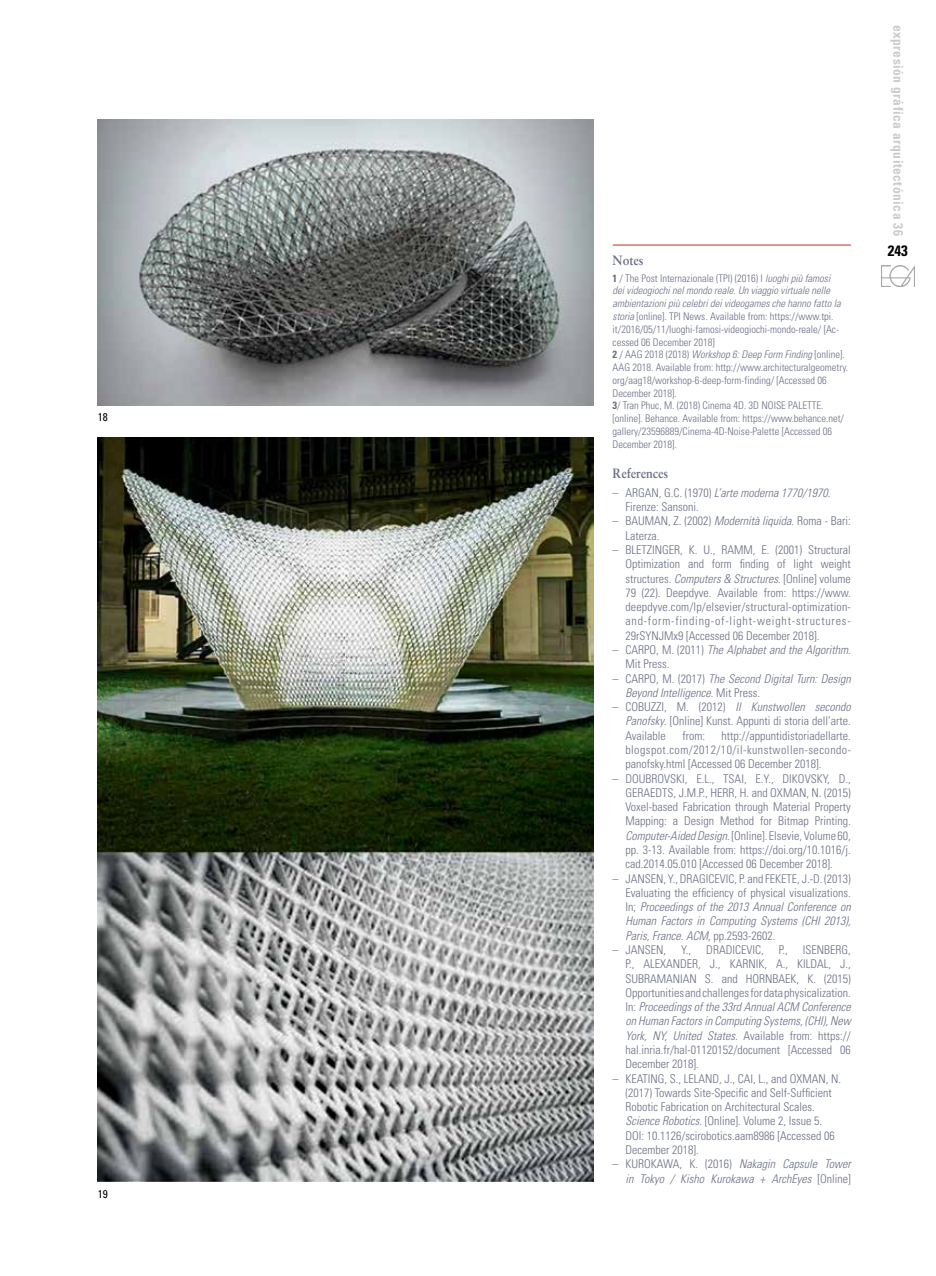
<style>
.page{position:relative;width:936px;height:1276px;background:#fff}
.page>*{position:absolute;margin:0;border:0;box-sizing:border-box;transform-origin:0 0}
.t1{font:700 condensed 15px "Univers";color:#000}
.t2{font:700 condensed 13.5px "Univers";letter-spacing:.035em;color:#a7a9ac}
.t3{font:700 13.5px "Sabon";color:#6b6f87;scale:.9 1}
.t4{font:300 condensed 12px/14.2px "Univers";color:#6b6f87;text-align:justify}
.t5{font:italic 300 condensed 12px/14.2px "Univers";color:#6b6f87}
.t6{font:condensed 11.25px "Univers";color:#000}
.t7{font:300 condensed 10.5px/12.8px "Univers";color:#6b6f87}
.s1{font-weight:700}
.s2{font-style:italic}
.s3{font-style:normal}
</style>
<div class="page">
<hr style="left:612px;top:245px;width:238px;height:1px;background:#c03019">
<img style="left:98px;top:437px;width:495px;height:744px">
<img style="left:98px;top:119px;width:495px;height:286px">
<img style="left:881px;top:265px;width:33px;height:21px">
<p class="t6" style="left:98px;top:410px;width:11px">18</p>
<p class="t6" style="left:98px;top:1187px;width:11px">19</p>
<p class="t3" style="left:612px;top:251px;width:36px">Notes</p>
<p class="t7" style="left:612px;top:271px;width:237px"><span class="s1">1</span> / The Post Internazionale (TPI) (2016) I <span class="s2">luoghi più famosi<br>dei videogiochi nel mondo reale. Un viaggio virtuale nelle ambientazioni più celebri dei videogames che hanno fatto la storia</span> [online]. TPI News. Available from: https://www.tpi. it/2016/05/11/luoghi-famosi-videogiochi-mondo-reale/ [Ac&shy;cessed 06 December 2018]<br><span class="s1">2</span> / AAG 2018 (2018) <span class="s2">Workshop 6: Deep Form Finding</span> [online].<br>AAG 2018. Available from: http://www.architecturalgeometry. org/aag18/workshop-6-deep-form-finding/ [Accessed 06<br>December 2018].<br><span class="s1">3</span>/ Tran Phuc, M. (2018) Cinema 4D. 3D NOISE PALETTE. [online]. Behance. Available from: https://www.behance.net/ gallery/23596889/Cinema-4D-Noise-Palette [Accessed 06<br>December 2018].</p>
<p class="t3" style="left:612px;top:465px;width:63px">References</p>
<p class="t4" style="left:612px;top:485px;width:27px">– Argan</p>
<p class="t4" style="left:625px;top:485px;width:206px;text-indent:33px">, G.C. (1970) <span class="s2">L’arte moderna 1770/1970</span>.<br>Firenze: Sansoni.</p>
<p class="t4" style="left:612px;top:514px;width:41px">– Bauman</p>
<p class="t4" style="left:668px;top:514px;width:184px">, Z. (2002) <span class="s2">Modernità liquida</span>. Roma - Bari:</p>
<p class="t4" style="left:625px;top:528px;width:35px">Laterza.</p>
<p class="t4" style="left:612px;top:542px;width:25px">– Bletzinger</p>
<p class="t4" style="left:680px;top:542px;width:57px">, K. U., Ramm</p>
<p class="t4" style="left:625px;top:542px;width:227px;text-indent:127px">, E. (2001) Structural Optimization and form finding of light weight structures. <span class="s2">Computers &amp; Structures</span>. [Online] volume 79 (22). Deepdyve. Available from: https://www. deepdyve.com/lp/elsevier/structural-optimization&shy;and-form-finding-of-light-weight-structures-29rSYNJMx9 [Accessed 06 December 2018].</p>
<p class="t4" style="left:612px;top:642px;width:26px">– Carpo</p>
<p class="t5" style="left:625px;top:642px;width:227px;text-indent:31px"><span class="s3">, M. (2011)</span> The Alphabet and the Algorithm<span class="s3">.<br>Mit Press.</span></p>
<p class="t4" style="left:612px;top:671px;width:26px">– Carpo</p>
<p class="t5" style="left:625px;top:671px;width:227px;text-indent:31px"><span class="s3">, M. (2017)</span> The Second Digital Turn: Design<br>Beyond Intelligence<span class="s3">. Mit Press.</span></p>
<p class="t4" style="left:625px;top:700px;width:227px;text-indent:-13px">– Cob uzzi , M. (2012) <span class="s2">Il Kunstwollen secondo Panofsky</span>. [Online] Kunst. Appunti di storia dell’arte.<br>Available</p>
<p class="t4" style="left:682px;top:728px;width:24px">from:</p>
<p class="t4" style="left:625px;top:728px;width:227px;text-indent:96px">http://appuntidistoriadellarte. blogspot.com/2012/10/il-kunstwollen-secondo&shy;panofsky.html [Accessed 06 December 2018].</p>
<p class="t4" style="left:612px;top:771px;width:40px">– Doubrovski</p>
<p class="t4" style="left:684px;top:771px;width:111px">, E.L., Tsai, E.Y., Dikovsky</p>
<p class="t4" style="left:827px;top:771px;width:25px">, D.,</p>
<p class="t4" style="left:625px;top:785px;width:14px">Geraedts</p>
<p class="t4" style="left:673px;top:785px;width:118px">, J.M.P., Herr, H. and Oxman</p>
<p class="t4" style="left:625px;top:785px;width:227px;text-indent:181px">, N. (2015)<br>Voxel-based Fabrication through Material Property Mapping: a Design Method for Bitmap Printing<span class="s2">.<br>Computer-Aided Design</span>. [Online]. Elsevie, Volume 60, pp. 3-13. Available from: https://doi.org/10.1016/j. cad.2014.05.010 [Accessed 06 December 2018].</p>
<p class="t4" style="left:612px;top:871px;width:26px">– Jansen</p>
<p class="t4" style="left:663px;top:871px;width:30px">, Y., Dragicevic</p>
<p class="t4" style="left:734px;top:871px;width:42px">, P. and Fekete</p>
<p class="t5" style="left:625px;top:871px;width:227px;text-align:justify;text-indent:172px"><span class="s3">, J.-D. (2013)<br>Evaluating the efficiency of physical visualizations.<br>In;</span> Proceedings of the 2013 Annual Conference on Human Factors in Computing Systems (CHI 2013), Paris, France. ACM<span class="s3">, pp.2593-2602.</span></p>
<p class="t4" style="left:612px;top:942px;width:26px">– Jansen</p>
<p class="t4" style="left:663px;top:942px;width:4px">,</p>
<p class="t4" style="left:681px;top:942px;width:12px">Y.,</p>
<p class="t4" style="left:706px;top:942px;width:13px">Dradicevic</p>
<p class="t4" style="left:761px;top:942px;width:4px">,</p>
<p class="t4" style="left:778px;top:942px;width:11px">P.,</p>
<p class="t4" style="left:802px;top:942px;width:10px">Isenberg</p>
<p class="t4" style="left:848px;top:942px;width:4px">,</p>
<p class="t4" style="left:625px;top:957px;width:49px">P., Alexander</p>
<p class="t4" style="left:698px;top:957px;width:45px">, J., Karnik</p>
<p class="t4" style="left:764px;top:957px;width:45px">, A., Kildal</p>
<p class="t4" style="left:828px;top:957px;width:24px">, J.,</p>
<p class="t4" style="left:625px;top:971px;width:20px">Subramanian</p>
<p class="t4" style="left:705px;top:971px;width:55px">S. and Hornbaek</p>
<p class="t4" style="left:625px;top:971px;width:227px;text-indent:171px">, K. (2015)<br>Opportunities and challenges for data physicalization.<br>In: <span class="s2">Proceedings of the 33rd Annual ACM Conference on Human Factors in Computing Systems, (CHI), New York, NY, United States.</span> Available from: https:// hal.inria.fr/hal-01120152/document [Accessed 06<br>December 2018].</p>
<p class="t4" style="left:612px;top:1071px;width:25px">– Keating</p>
<p class="t4" style="left:664px;top:1071px;width:31px">, S., Leland</p>
<p class="t4" style="left:719px;top:1071px;width:92px">, J., Cai, L., and Oxman</p>
<p class="t4" style="left:625px;top:1071px;width:217px;text-align:left;text-indent:200px">, N. (2017) Towards Site-Specific and Self-Sufficient Robotic Fabrication on Architectural Scales<span class="s2">.<br>Science Robotics</span>. [Online]. Volume 2, Issue 5.<br>DOI: 10.1126/scirobotics.aam8986 [Accessed 06<br>December 2018].</p>
<p class="t4" style="left:612px;top:1157px;width:34px">– Kurokawa</p>
<p class="t5" style="left:625px;top:1157px;width:227px;text-align:right"><span class="s3">, K. (2016)</span> Nakagin Capsule Tower<br>in Tokyo / Kisho Kurokawa + ArchEyes <span class="s3">[Online]</span></p>
<p class="t2" style="left:906px;top:25px;width:213px;rotate:90deg">expresión gráfica arquitectónica 36</p>
<p class="t1" style="left:887px;top:242px;width:21px">243</p>
</div>
